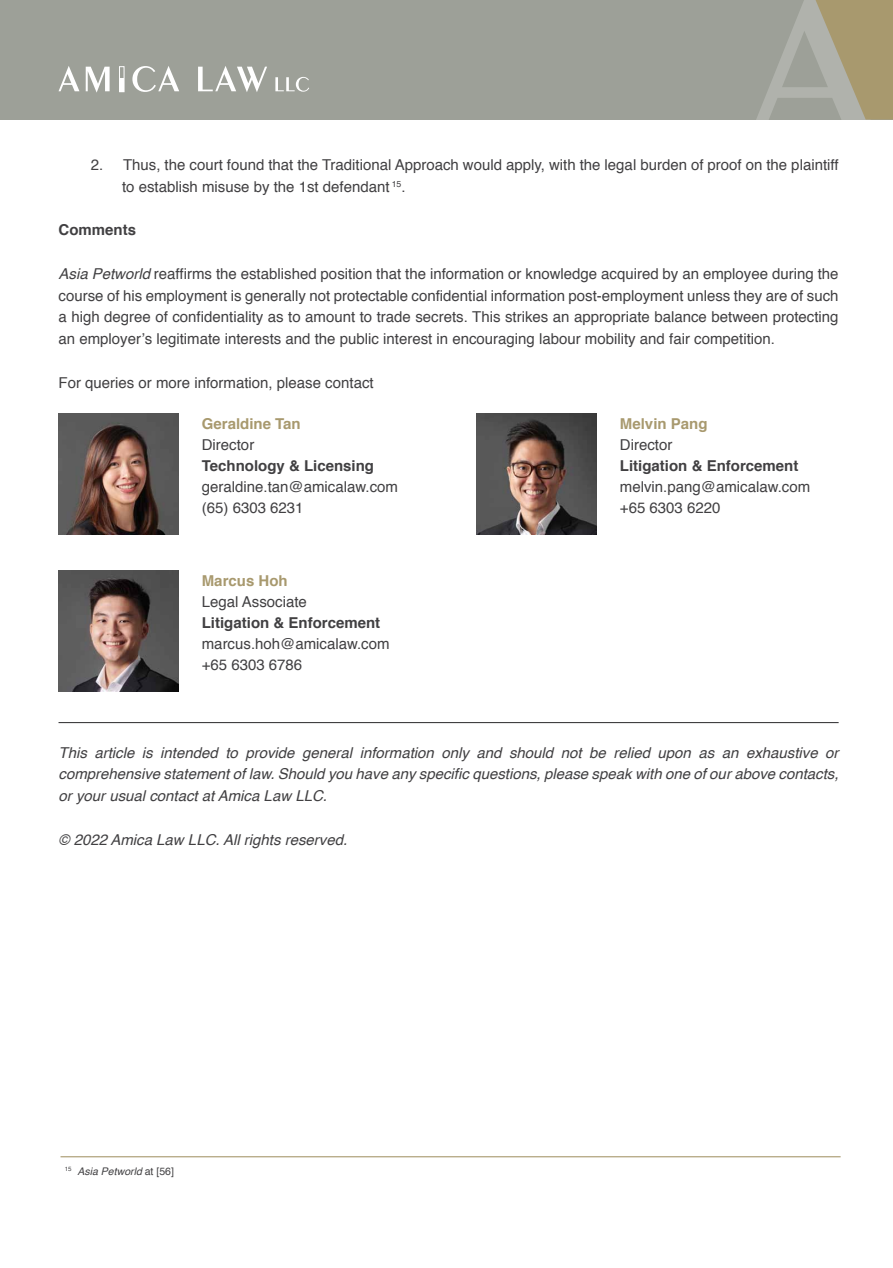
<style>
.page{position:relative;width:893px;height:1268px;background:#fff}
.page>*{position:absolute;margin:0;border:0;box-sizing:border-box;transform-origin:0 0}
.t1{font:15px/21.8px "Helvetica";color:#414042}
.t2{font:italic 15px/21.8px "Helvetica";color:#414042;text-align:justify}
.t3{font:700 15px "Helvetica";color:#414042}
.t4{font:700 15px "Helvetica";color:#a8996e}
.t5{font:italic 10.5px "Helvetica";color:#414042}
.s1{font-style:italic}
.s2{font-style:normal}
</style>
<div class="page">
<div style="left:0;top:0;width:892px;height:119px;background:#9da098"></div>
<svg style="left:59px;top:66px;width:208px;height:27px"></svg>
<svg style="left:275px;top:77px;width:34px;height:15px"></svg>
<div style="left:119px;top:66px;width:5px;height:26px;border:1px solid #fff"></div>
<svg style="left:749px;top:0;width:144px;height:120px"></svg>
<img style="left:477px;top:414px;width:120px;height:120px">
<img style="left:59px;top:570px;width:120px;height:121px">
<img style="left:59px;top:414px;width:120px;height:120px">
<hr style="left:59px;top:721px;width:780px;height:2px;background:#414042">
<hr style="left:61px;top:1155px;width:780px;height:1px;background:#a8996e">
<p class="t1" style="left:122px;top:154px;width:718px;text-indent:-31px">2. Thus, the court found that the Traditional Approach would apply, with the legal burden of proof on the plaintiff to establish misuse by the 1st defendant <sup>15</sup>.</p>
<p class="t3" style="left:59px;top:218px;width:79px">Comments</p>
<p class="t1" style="left:59px;top:263px;width:782px;text-align:justify"><span class="s1">Asia Petworld</span> reaffirms the established position that the information or knowledge acquired by an employee during the course of his employment is generally not protectable confidential information post-employment unless they are of such a high degree of confidentiality as to amount to trade secrets. This strikes an appropriate balance between protecting an employer’s legitimate interests and the public interest in encouraging labour mobility and fair competition.</p>
<p class="t1" style="left:59px;top:372px;width:317px">For queries or more information, please contact</p>
<p class="t4" style="left:202px;top:411px;width:100px">Geraldine Tan</p>
<p class="t1" style="left:202px;top:434px;width:54px">Director</p>
<p class="t3" style="left:202px;top:453px;width:174px">Technology &amp; Licensing</p>
<p class="t1" style="left:202px;top:476px;width:198px;line-height:21px">geraldine.tan@amicalaw.com (65) 6303 6231</p>
<p class="t4" style="left:202px;top:568px;width:87px">Marcus Hoh</p>
<p class="t1" style="left:202px;top:590px;width:107px">Legal Associate</p>
<p class="t3" style="left:202px;top:610px;width:180px">Litigation &amp; Enforcement</p>
<p class="t1" style="left:202px;top:633px;width:189px;line-height:21px">marcus.hoh@amicalaw.com +65 6303 6786</p>
<p class="t4" style="left:620px;top:411px;width:89px">Melvin Pang</p>
<p class="t1" style="left:620px;top:434px;width:54px">Director</p>
<p class="t3" style="left:620px;top:453px;width:180px">Litigation &amp; Enforcement</p>
<p class="t1" style="left:620px;top:476px;width:192px;line-height:21px">melvin.pang@amicalaw.com +65 6303 6220</p>
<p class="t2" style="left:59px;top:741px;width:782px">This article is intended to provide general information only and should not be relied upon as an exhaustive or comprehensive statement of law. Should you have any specific questions, please speak with one of our above contacts, or your usual contact at Amica Law LLC.</p>
<p class="t2" style="left:59px;top:828px;width:290px">© 2022 Amica Law LLC. All rights reserved.</p>
<p class="t5" style="left:65px;top:1162px;width:111px"><sup>15</sup> Asia Petworld <span class="s2">at [56]</span></p>
</div>
